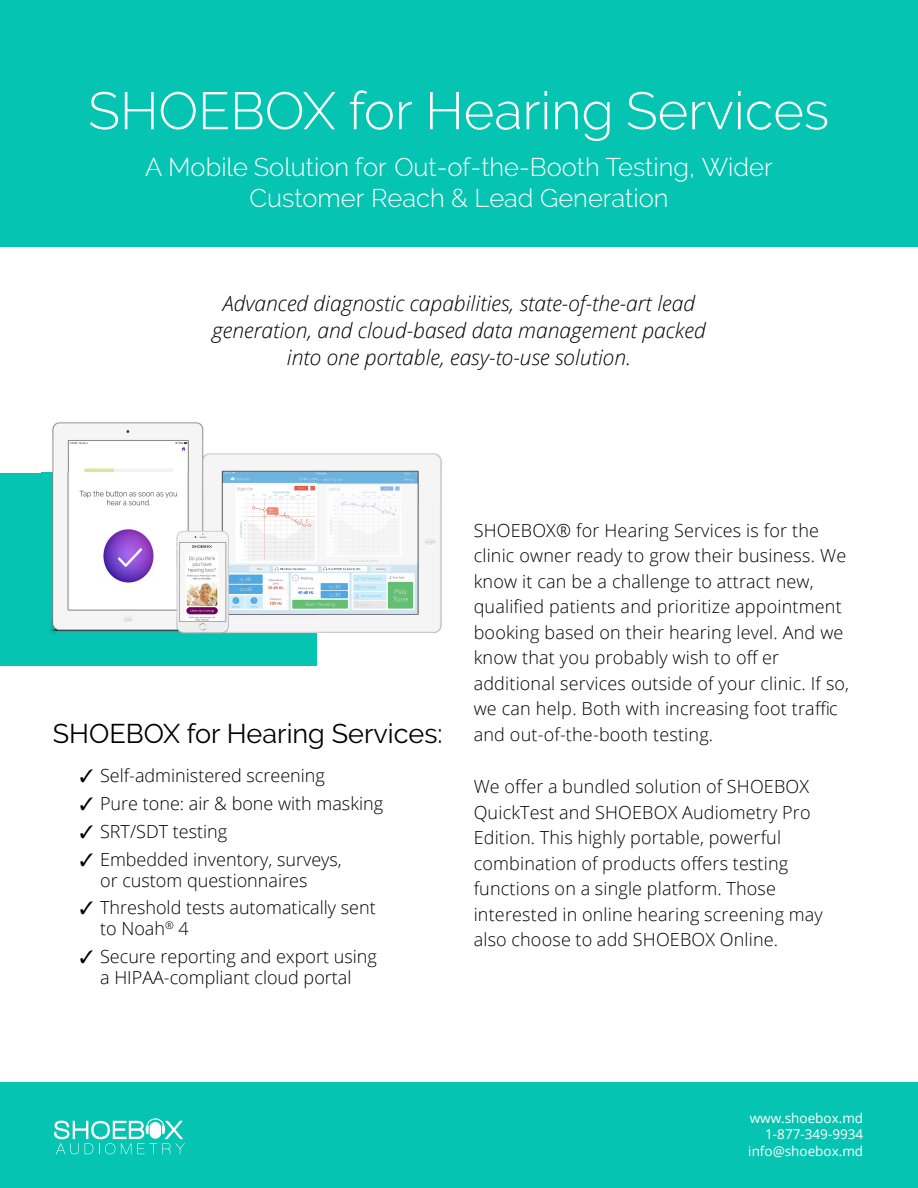
<style>
.page{position:relative;width:918px;height:1188px;background:#fff}
.page>*{position:absolute;margin:0;border:0;box-sizing:border-box;transform-origin:0 0}
.t1{font:300 52.5px "Raleway";color:#fff}
.t2{font:27px "Raleway";color:#000}
.t3{font:300 25.5px/30.6px "Raleway";color:#fff;text-align:center}
.t4{font:italic 300 21px/27px "Open Sans";color:#000;text-align:center}
.t5{font:300 18px/25.5px "Open Sans";letter-spacing:.01em;color:#000}
.t6{font:13.5px/16.2px "Open Sans";color:#fff;text-align:right}
</style>
<div class="page">
<div style="left:0;top:473px;width:316px;height:192px;background:#06c4b2"></div>
<div style="left:0;top:0;width:918px;height:246px;background:#06c4b2"></div>
<div style="left:0;top:1082px;width:918px;height:106px;background:#06c4b2"></div>
<svg style="left:54px;top:1118px;width:131px;height:36px"></svg>
<img style="left:42px;top:422px;width:400px;height:81px">
<img style="left:316px;top:503px;width:126px;height:162px">
<img style="left:42px;top:473px;width:274px;height:161px">
<h1 class="t1" style="left:88px;top:80px;width:743px">SHOEBOX for Hearing Services</h1>
<h3 class="t3" style="left:145px;top:152px;width:629px">A Mobile Solution for Out-of-the-Booth Testing, Wider<br>Customer Reach &amp; Lead Generation</h3>
<p class="t4" style="left:212px;top:289px;width:495px">Advanced diagnostic capabilities, state-of-the-art lead generation, and cloud-based data management packed into one portable, easy-to-use solution.</p>
<h2 class="t2" style="left:53px;top:717px;width:391px">SHOEBOX for Hearing Services:</h2>
<p class="t5" style="left:80px;top:763px;width:247px">✓ Self-administered screening</p>
<p class="t5" style="left:80px;top:790px;width:305px">✓ Pure tone: air &amp; bone with masking</p>
<p class="t5" style="left:80px;top:818px;width:149px">✓ SRT/SDT testing</p>
<p class="t5" style="left:100px;top:848px;width:243px;line-height:21px;text-indent:-20px">✓ Embedded inventory, surveys, or custom questionnaires</p>
<p class="t5" style="left:100px;top:897px;width:277px;line-height:21px;text-indent:-20px">✓ Threshold tests automatically sent to Noah<sup>®</sup> 4</p>
<p class="t5" style="left:80px;top:946px;width:299px;line-height:21px;text-align:center">✓ Secure reporting and export using a HIPAA-compliant cloud portal</p>
<p class="t5" style="left:474px;top:517px;width:377px">SHOEBOX® for Hearing Services is for the clinic owner ready to grow their business. We know it can be a challenge to attract new, qualified patients and prioritize appointment booking based on their hearing level. And we know that you probably wish to off er additional services outside of your clinic. If so, we can help. Both with increasing foot traffic and out-of-the-booth testing.</p>
<p class="t5" style="left:474px;top:773px;width:351px">We offer a bundled solution of SHOEBOX QuickTest and SHOEBOX Audiometry Pro Edition. This highly portable, powerful combination of products offers testing functions on a single platform. Those interested in online hearing screening may also choose to add SHOEBOX Online.</p>
<p class="t6" style="left:748px;top:1110px;width:116px">www.shoebox.md<br>1-877-349-9934 info@shoebox.md</p>
</div>
